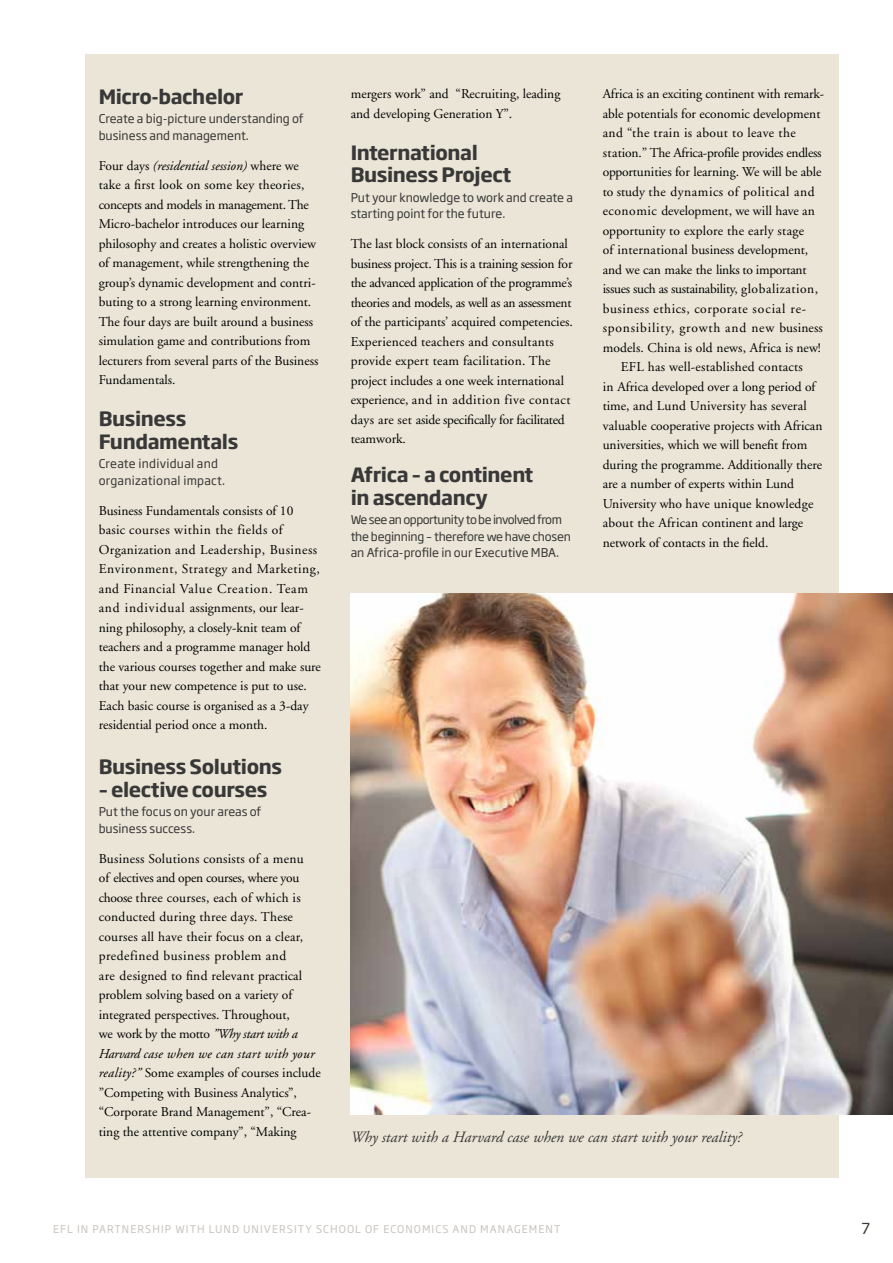
<style>
.page{position:relative;width:893px;height:1263px;background:#fff}
.page>*{position:absolute;margin:0;border:0;box-sizing:border-box;transform-origin:0 0}
.t1{font:700 19.5px/22.5px "Soho Gothic Pro";letter-spacing:-.02em;color:#393838}
.t2{font:italic 15.75px "Adobe Garamond";color:#393838}
.t3{font:15px "Soho Gothic Pro";color:#383830}
.t4{font:13.5px/19.5px "Adobe Garamond";color:#000}
.t5{font:13.5px "Adobe Garamond";letter-spacing:.02em;color:#000}
.t6{font:13.5px "Adobe Garamond";letter-spacing:-.02em;color:#000}
.t7{font:13.5px "Adobe Garamond";letter-spacing:.04em;color:#000}
.t8{font:13.5px "Adobe Garamond";letter-spacing:.06em;color:#000}
.t9{font:13.5px "Adobe Garamond";letter-spacing:.03em;color:#000}
.t10{font:12px/16.5px "Soho Gothic Pro";color:#393838}
.t11{font:12px/16.5px "Soho Gothic Pro";letter-spacing:-.02em;color:#393838}
.t12{font:12px/16.5px "Soho Gothic Pro";letter-spacing:.02em;color:#393838}
.t13{font:10.5px "Soho Gothic Pro";letter-spacing:.1em;color:#c8c3be}
.s1{font-style:italic}
</style>
<div class="page">
<div style="left:85px;top:54px;width:754px;height:1124px;background:#eae5d6"></div>
<img style="left:351px;top:594px;width:542px;height:520px">
<h1 class="t1" style="left:99px;top:84px;width:146px">Micro-bachelor</h1>
<p class="t10" style="left:99px;top:110px;width:206px">Create a big-picture understanding of business and management.</p>
<p class="t4" style="left:99px;top:156px;width:221px">Four days <span class="s1">(residential session)</span> where we take a first look on some key theories, concepts and models in management. The Micro-bachelor introduces our learning philosophy and creates a holistic overview of management, while strengthening the group’s dynamic development and contri&shy;buting to a strong learning environment.<br>The four days are built around a business simulation game and contributions from lecturers from several parts of the Business Fundamentals.</p>
<h1 class="t1" style="left:99px;top:406px;width:141px">Business<br>Fundamentals</h1>
<p class="t12" style="left:99px;top:455px;width:128px">Create individual and organizational impact.</p>
<p class="t4" style="left:99px;top:501px;width:224px">Business Fundamentals consists of 10 basic courses within the fields of Organization and Leadership, Business Environment, Strategy and Marketing, and Financial Value Creation. Team and individual assignments, our lear&shy;ning philosophy, a closely-knit team of teachers and a programme manager hold the various courses together and make sure that your new competence is put to use.<br>Each basic course is organised as a 3-day residential period once a month.</p>
<h1 class="t1" style="left:99px;top:754px;width:185px">Business Solutions</h1>
<h1 class="t1" style="left:99px;top:777px;width:170px">– elective courses</h1>
<p class="t10" style="left:99px;top:803px;width:164px">Put the focus on your areas of business success.</p>
<p class="t4" style="left:99px;top:849px;width:224px">Business Solutions consists of a menu<br>of electives and open courses, where you choose three courses, each of which is conducted during three days. These courses all have their focus on a clear, predefined business problem and<br>are designed to find relevant practical problem solving based on a variety of integrated perspectives. Throughout,<br>we work by the motto <span class="s1">”Why start with a Harvard case when we can start with your reality?”</span> Some examples of courses include ”Competing with Business Analytics”, “Corporate Brand Management”, “Crea&shy;ting the attentive company”, “Making</p>
<p class="t4" style="left:351px;top:84px;width:211px">mergers work” and “Recruiting, leading and developing Generation Y”.</p>
<h1 class="t1" style="left:351px;top:140px;width:162px">International<br>Business Project</h1>
<p class="t10" style="left:351px;top:188px;width:224px">Put your knowledge to work and create a starting point for the future.</p>
<p class="t4" style="left:351px;top:234px;width:224px">The last block consists of an international business project. This is a training session for the advanced application of the programme’s theories and models, as well as an assessment of the participants’ acquired competencies.<br>Experienced teachers and consultants provide expert team facilitation. The project includes a one week international experience, and in addition five contact days are set aside specifically for facilitated teamwork.</p>
<h1 class="t1" style="left:351px;top:462px;width:184px">Africa – a continent in ascendancy</h1>
<p class="t11" style="left:351px;top:511px;width:222px">We see an opportunity to be involved from the beginning – therefore we have chosen an Africa-profile in our Executive MBA.</p>
<p class="t4" style="left:603px;top:84px;width:223px">Africa is an exciting continent with remark-</p>
<p class="t4" style="left:603px;top:104px;width:219px">able potentials for economic development</p>
<p class="t9" style="left:603px;top:126px;width:194px">and “the train is about to leave the</p>
<p class="t6" style="left:603px;top:145px;width:220px">station.” The Africa-profile provides endless</p>
<p class="t4" style="left:603px;top:162px;width:220px">opportunities for learning. We will be able</p>
<p class="t7" style="left:603px;top:184px;width:213px">to study the dynamics of political and</p>
<p class="t4" style="left:603px;top:201px;width:214px">economic development, we will have an</p>
<p class="t5" style="left:603px;top:223px;width:203px">opportunity to explore the early stage</p>
<p class="t4" style="left:603px;top:240px;width:207px">of international business development,</p>
<p class="t6" style="left:603px;top:262px;width:205px">and we can make the links to important</p>
<p class="t6" style="left:603px;top:282px;width:217px">issues such as sustainability, globalization,</p>
<p class="t7" style="left:603px;top:301px;width:205px">business ethics, corporate social re-</p>
<p class="t8" style="left:603px;top:321px;width:222px">sponsibility, growth and new business</p>
<p class="t4" style="left:603px;top:338px;width:220px">models. China is old news, Africa is new!</p>
<p class="t5" style="left:621px;top:360px;width:184px">EFL has well-established contacts</p>
<p class="t4" style="left:603px;top:377px;width:214px">in Africa developed over a long period of</p>
<p class="t5" style="left:603px;top:399px;width:206px">time, and Lund University has several</p>
<p class="t4" style="left:603px;top:416px;width:221px">valuable cooperative projects with African</p>
<p class="t4" style="left:603px;top:435px;width:206px">universities, which we will benefit from</p>
<p class="t4" style="left:603px;top:455px;width:221px">during the programme. Additionally there</p>
<p class="t4" style="left:603px;top:474px;width:193px">are a number of experts within Lund</p>
<p class="t5" style="left:603px;top:496px;width:212px">University who have unique knowledge</p>
<p class="t4" style="left:603px;top:513px;width:202px">about the African continent and large</p>
<p class="t4" style="left:603px;top:533px;width:167px">network of contacts in the field.</p>
<p class="t2" style="left:351px;top:1129px;width:393px">Why start with a Harvard case when we can start with your reality?</p>
<p class="t13" style="left:53px;top:1221px;width:509px">EFL IN PARTNERSHIP WITH LUND UNIVERSITY SCHOOL OF ECONOMICS AND MANAGEMENT</p>
<p class="t3" style="left:861px;top:1216px;width:10px">7</p>
</div>
